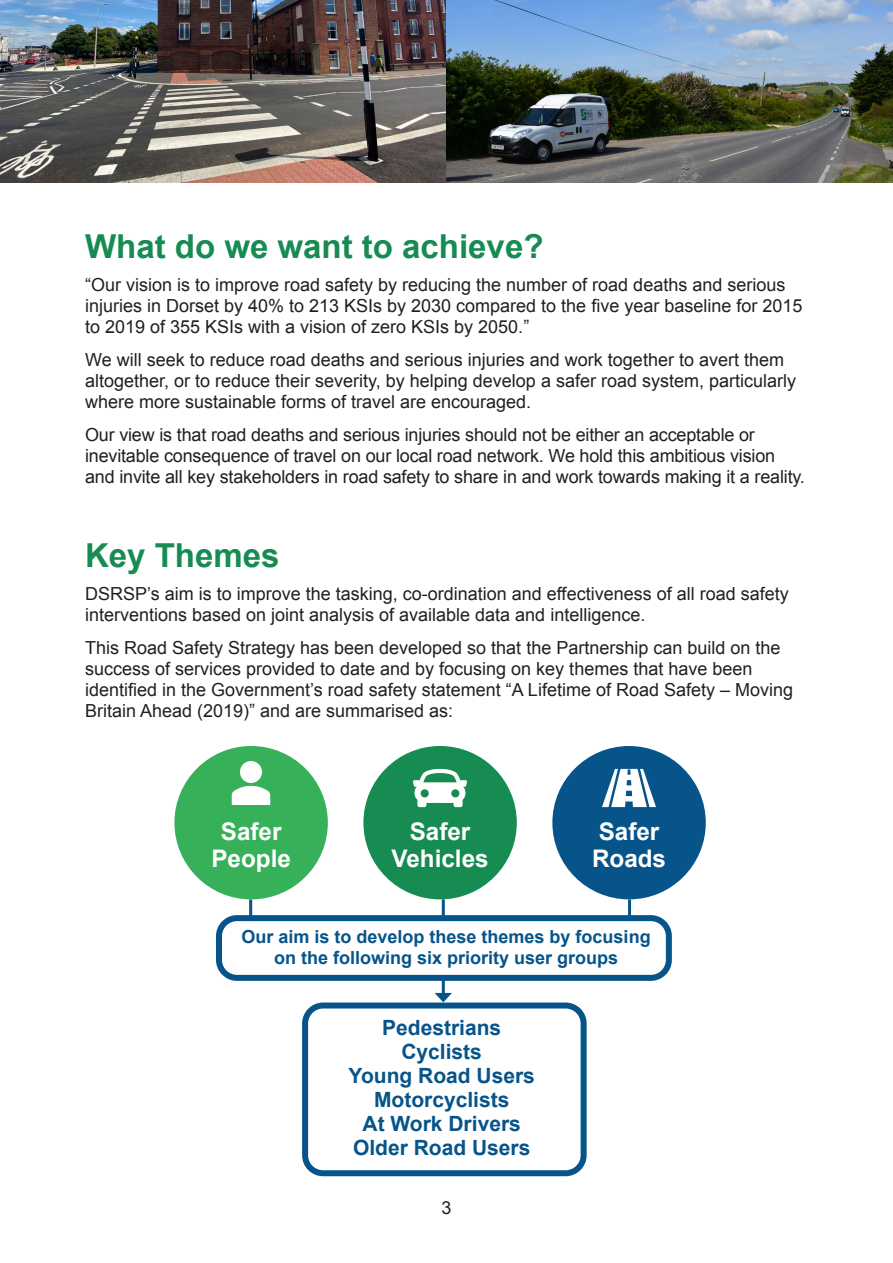
<style>
.page{position:relative;width:893px;height:1263px;background:#fff}
.page>*{position:absolute;margin:0;border:0;box-sizing:border-box;transform-origin:0 0}
.t1{font:700 33px "Arial";color:#168b52}
.t2{font:700 24.3px "Arial";color:#fff}
.t3{font:700 21px "Arial";color:#07548a}
.t4{font:18px/21px "Arial";color:#231f20}
.t5{font:700 18px "Arial";color:#07548a}
</style>
<div class="page">
<hr style="left:442px;top:899px;width:3px;height:96px;background:#07548a">
<svg style="left:435px;top:993px;width:17px;height:9px"></svg>
<hr style="left:249px;top:899px;width:3px;height:73px;background:#07548a">
<hr style="left:628px;top:899px;width:3px;height:73px;background:#07548a">
<div style="left:219px;top:918px;width:450px;height:60px;background:#fff;border-radius:18px"></div>
<div style="left:216px;top:915px;width:456px;height:66px;border:6px solid #07548a;border-radius:18px"></div>
<img style="left:0;top:0;width:893px;height:183px">
<div style="left:174px;top:746px;width:154px;height:153px;background:#36b15a;border-radius:50%"></div>
<div style="left:363px;top:746px;width:154px;height:153px;background:#168b52;border-radius:50%"></div>
<div style="left:552px;top:746px;width:154px;height:153px;background:#07548a;border-radius:50%"></div>
<img style="left:602px;top:768px;width:54px;height:40px">
<img style="left:414px;top:768px;width:53px;height:40px">
<img style="left:231px;top:762px;width:40px;height:42px">
<div style="left:302px;top:1002px;width:285px;height:174px;border:6px solid #07548a;border-radius:18px"></div>
<p class="t1" style="left:85px;top:225px;width:460px">What do we want to achieve?</p>
<p class="t4" style="left:85px;top:274px;width:719px">“Our vision is to improve road safety by reducing the number of road deaths and serious injuries in Dorset by 40% to 213 KSIs by 2030 compared to the five year baseline for 2015 to 2019 of 355 KSIs with a vision of zero KSIs by 2050.”</p>
<p class="t4" style="left:85px;top:349px;width:712px">We will seek to reduce road deaths and serious injuries and work together to avert them altogether, or to reduce their severity, by helping develop a safer road system, particularly where more sustainable forms of travel are encouraged.</p>
<p class="t4" style="left:85px;top:424px;width:721px">Our view is that road deaths and serious injuries should not be either an acceptable or inevitable consequence of travel on our local road network. We hold this ambitious vision and invite all key stakeholders in road safety to share in and work towards making it a reality.</p>
<p class="t1" style="left:85px;top:534px;width:196px">Key Themes</p>
<p class="t4" style="left:85px;top:583px;width:705px">DSRSP’s aim is to improve the tasking, co-ordination and effectiveness of all road safety interventions based on joint analysis of available data and intelligence.</p>
<p class="t4" style="left:85px;top:637px;width:710px">This Road Safety Strategy has been developed so that the Partnership can build on the success of services provided to date and by focusing on key themes that have been identified in the Government’s road safety statement “A Lifetime of Road Safety – Moving Britain Ahead (2019)” and are summarised as:</p>
<p class="t2" style="left:221px;top:816px;width:62px">Safer</p>
<p class="t2" style="left:211px;top:842px;width:81px">People</p>
<p class="t2" style="left:410px;top:816px;width:62px">Safer</p>
<p class="t2" style="left:392px;top:842px;width:99px">Vehicles</p>
<p class="t2" style="left:599px;top:816px;width:62px">Safer</p>
<p class="t2" style="left:592px;top:842px;width:76px">Roads</p>
<p class="t5" style="left:241px;top:925px;width:411px">Our aim is to develop these themes by focusing</p>
<p class="t5" style="left:274px;top:946px;width:346px">on the following six priority user groups</p>
<p class="t3" style="left:382px;top:1014px;width:121px">Pedestrians</p>
<p class="t3" style="left:401px;top:1038px;width:82px">Cyclists</p>
<p class="t3" style="left:349px;top:1062px;width:188px">Young Road Users</p>
<p class="t3" style="left:374px;top:1086px;width:137px">Motorcyclists</p>
<p class="t3" style="left:363px;top:1110px;width:160px">At Work Drivers</p>
<p class="t3" style="left:353px;top:1134px;width:179px">Older Road Users</p>
<p class="t4" style="left:441px;top:1197px;width:12px">3</p>
</div>
